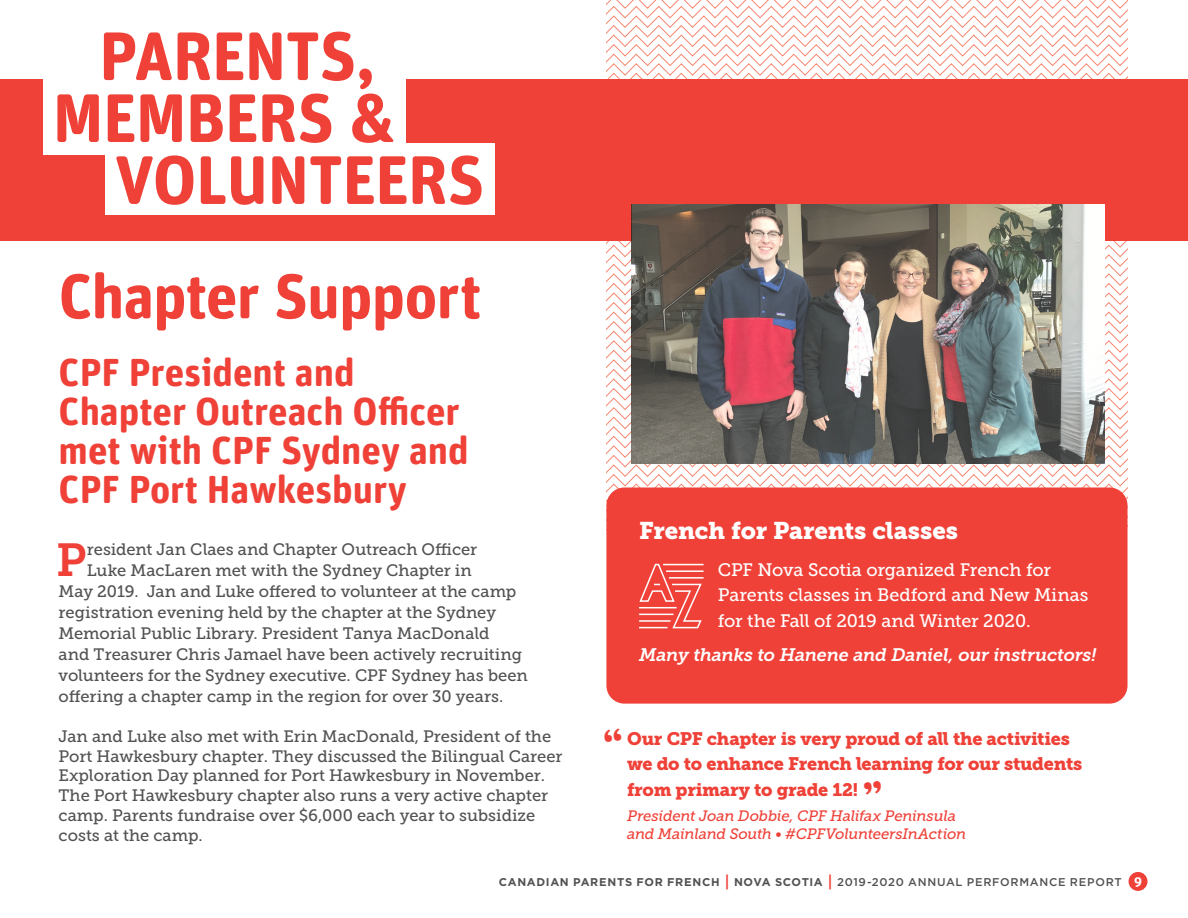
<style>
.page{position:relative;width:1188px;height:918px;background:#fff}
.page>*{position:absolute;margin:0;border:0;box-sizing:border-box;transform-origin:0 0}
.t1{font:700 68.55px "Unit Rounded Pro";letter-spacing:-.015em;color:#ef4138}
.t2{font:700 63px "Unit Rounded Pro";letter-spacing:-.015em;color:#ef4138}
.t3{font:46.05px "Museo Slab 700";color:#ef4138}
.t4{font:700 39px/39px "Unit Rounded Pro";color:#ef4138}
.t5{font:24px "Museo Slab 900";letter-spacing:-.005em;color:#fff}
.t6{font:18px/25.5px "Museo Slab 900";letter-spacing:-.015em;color:#ef4138}
.t7{font:18px/25.5px "Museo Slab 500";letter-spacing:-.005em;color:#fff}
.t8{font:italic 18px "Museo Slab 700";letter-spacing:-.015em;color:#fff}
.t9{font:16.5px/19.8px "Museo Slab 500";color:#515251}
.t10{font:italic 15px/18px "Museo Slab 500";letter-spacing:-.015em;color:#ef4138}
.t11{font:700 11.25px "Gotham";letter-spacing:.06em;color:#515251}
.s1{font-family:"Unit Rounded Pro";font-weight:900;font-size:16.5px;color:#ef4138}
.s2{font-weight:500}
.s3{font-family:"Unit Rounded Pro";font-size:13.5px;color:#fff}
</style>
<div class="page">
<div style="left:1129px;top:872px;width:19px;height:19px;background:#ef4138;border-radius:50%"></div>
<svg style="left:606px;top:1px;width:522px;height:501px"></svg>
<div style="left:0;top:80px;width:1188px;height:161px;background:#ef4138"></div>
<div style="left:43px;top:78px;width:363px;height:77px;background:#fff"></div>
<div style="left:105px;top:143px;width:390px;height:72px;background:#fff"></div>
<div style="left:606px;top:488px;width:522px;height:216px;background:#ef4138;border-radius:18px"></div>
<svg style="left:639px;top:563px;width:65px;height:66px"></svg>
<img style="left:632px;top:204px;width:473px;height:259px">
<h1 class="t1" style="left:99px;top:7px;width:278px">PARENTS,</h1>
<h1 class="t1" style="left:53px;top:69px;width:344px">MEMBERS &amp;</h1>
<h1 class="t1" style="left:115px;top:131px;width:372px">VOLUNTEERS</h1>
<h2 class="t2" style="left:59px;top:251px;width:424px">Chapter Support</h2>
<h3 class="t4" style="left:59px;top:351px;width:412px">CPF President and<br>Chapter Outreach Officer met with CPF Sydney and<br>CPF Port Hawkesbury</h3>
<h3 class="t3" style="left:56px;top:534px;width:32px">P</h3>
<p class="t9" style="left:87px;top:540px;width:392px">resident Jan Claes and Chapter Outreach Officer</p>
<p class="t9" style="left:87px;top:561px;width:387px">Luke MacLaren met with the Sydney Chapter in</p>
<p class="t9" style="left:59px;top:582px;width:459px">May 2019. Jan and Luke offered to volunteer at the camp</p>
<p class="t9" style="left:59px;top:603px;width:439px">registration evening held by the chapter at the Sydney</p>
<p class="t9" style="left:59px;top:624px;width:432px">Memorial Public Library. President Tanya MacDonald</p>
<p class="t9" style="left:59px;top:645px;width:465px">and Treasurer Chris Jamael have been actively recruiting</p>
<p class="t9" style="left:59px;top:666px;width:471px">volunteers for the Sydney executive. CPF Sydney has been</p>
<p class="t9" style="left:59px;top:687px;width:446px">offering a chapter camp in the region for over 30 years.</p>
<p class="t9" style="left:59px;top:726px;width:505px">Jan and Luke also met with Erin MacDonald, President of the Port Hawkesbury chapter. They discussed the Bilingual Career Exploration Day planned for Port Hawkesbury in November.<br>The Port Hawkesbury chapter also runs a very active chapter camp. Parents fundraise over $6,000 each year to subsidize costs at the camp.</p>
<h3 class="t5" style="left:639px;top:517px;width:321px">French for Parents classes</h3>
<p class="t7" style="left:718px;top:557px;width:372px">CPF Nova Scotia organized French for<br>Parents classes in Bedford and New Minas for the Fall of 2019 and Winter 2020.</p>
<p class="t8" style="left:639px;top:645px;width:459px">Many thanks to Hanene and Daniel, our instructors!</p>
<p class="t6" style="left:627px;top:726px;width:457px">Our CPF chapter is very proud of all the activities we do to enhance French learning for our students from primary to grade 12!</p>
<p class="t10" style="left:627px;top:807px;width:341px">President Joan Dobbie, CPF Halifax Peninsula and Mainland South • #CPFVolunteersInAction</p>
<p class="t11" style="left:499px;top:875px;width:645px">CANADIAN PARENTS FOR FRENCH <span class="s1">|</span> NOVA SCOTIA <span class="s1">|</span> <span class="s2">2019-2020 ANNUAL PERFORMANCE REPORT</span> <span class="s3">9</span></p>
</div>
